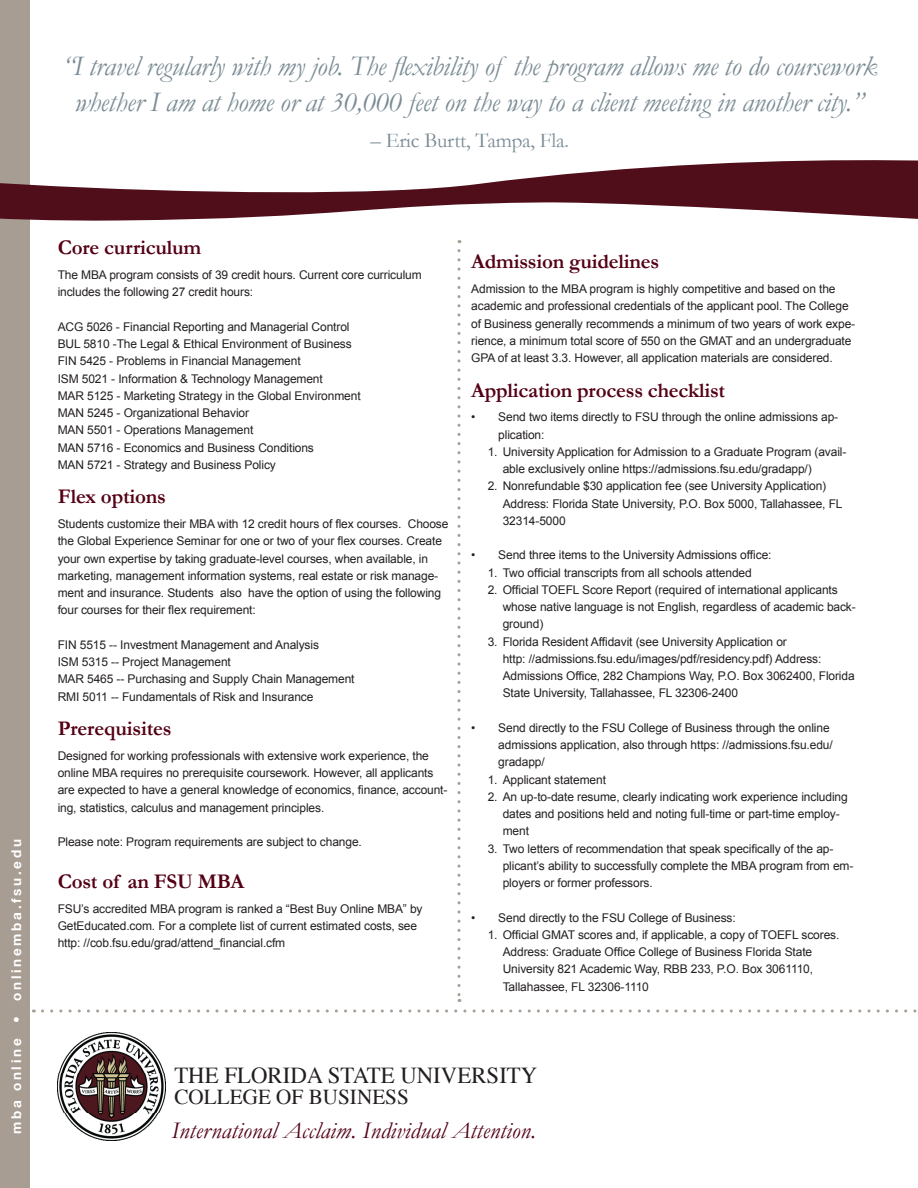
<style>
.page{position:relative;width:918px;height:1188px;background:#fff}
.page>*{position:absolute;margin:0;border:0;box-sizing:border-box;transform-origin:0 0}
.t1{font:italic 28.5px/36px "Garamond";letter-spacing:-.01em;color:#7b8c95;text-align:center}
.t2{font:italic 24px "Garamond";letter-spacing:.005em;color:#540115}
.t3{font:22.8px "Times";color:#231f20}
.t4{font:21.15px "Times";color:#231f20}
.t5{font:700 21px "Garamond";letter-spacing:-.01em;color:#540115}
.t6{font:21px "Garamond";letter-spacing:-.01em;color:#7b8c95}
.t7{font:700 13.5px "Helvetica Neue";letter-spacing:.2em;color:#fff}
.t8{font:12px/17.2px "Arial";letter-spacing:-.01em;color:#231f20}
</style>
<div class="page">
<div style="left:0;top:0;width:30px;height:1188px;background:#a79d93"></div>
<svg style="left:457px;top:251px;width:3px;height:751px"></svg>
<svg style="left:42px;top:1010px;width:875px;height:2px"></svg>
<svg style="left:0;top:160px;width:918px;height:61px;fill:#4f0e1a"></svg>
<img style="left:58px;top:1033px;width:108px;height:108px">
<p class="t7" style="left:8px;top:1134px;width:296px;rotate:-90deg">mba online • onlinemba.fsu.edu</p>
<p class="t1" style="left:62px;top:47px;width:817px">“I travel regularly with my job. The flexibility of the program allows me to do coursework whether I am at home or at 30,000 feet on the way to a client meeting in another city.”</p>
<p class="t6" style="left:371px;top:128px;width:200px">– Eric Burtt, Tampa, Fla.</p>
<p class="t5" style="left:58px;top:235px;width:145px">Core curriculum</p>
<p class="t8" style="left:58px;top:267px;width:366px">The MBA program consists of 39 credit hours. Current core curriculum includes the following 27 credit hours:</p>
<p class="t8" style="left:58px;top:318px;width:293px">ACG 5026 - Financial Reporting and Managerial Control</p>
<p class="t8" style="left:58px;top:336px;width:296px">BUL 5810 -The Legal &amp; Ethical Environment of Business</p>
<p class="t8" style="left:58px;top:353px;width:245px">FIN 5425 - Problems in Financial Management</p>
<p class="t8" style="left:58px;top:370px;width:267px">ISM 5021 - Information &amp; Technology Management</p>
<p class="t8" style="left:58px;top:387px;width:305px">MAR 5125 - Marketing Strategy in the Global Environment</p>
<p class="t8" style="left:58px;top:405px;width:193px">MAN 5245 - Organizational Behavior</p>
<p class="t8" style="left:58px;top:422px;width:197px">MAN 5501 - Operations Management</p>
<p class="t8" style="left:58px;top:439px;width:258px">MAN 5716 - Economics and Business Conditions</p>
<p class="t8" style="left:58px;top:456px;width:220px">MAN 5721 - Strategy and Business Policy</p>
<p class="t5" style="left:58px;top:484px;width:110px">Flex options</p>
<p class="t8" style="left:58px;top:516px;width:392px">Students customize their MBA with 12 credit hours of flex courses. Choose the Global Experience Seminar for one or two of your flex courses. Create your own expertise by taking graduate-level courses, when available, in marketing, management information systems, real estate or risk manage&shy;ment and insurance. Students also have the option of using the following four courses for their flex requirement:</p>
<p class="t8" style="left:58px;top:636px;width:263px">FIN 5515 -- Investment Management and Analysis</p>
<p class="t8" style="left:58px;top:654px;width:175px">ISM 5315 -- Project Management</p>
<p class="t8" style="left:58px;top:671px;width:298px">MAR 5465 -- Purchasing and Supply Chain Management</p>
<p class="t8" style="left:58px;top:688px;width:257px">RMI 5011 -- Fundamentals of Risk and Insurance</p>
<p class="t5" style="left:58px;top:716px;width:115px">Prerequisites</p>
<p class="t8" style="left:58px;top:747px;width:391px">Designed for working professionals with extensive work experience, the online MBA requires no prerequisite coursework. However, all applicants are expected to have a general knowledge of economics, finance, account&shy;ing, statistics, calculus and management principles.</p>
<p class="t8" style="left:58px;top:834px;width:306px">Please note: Program requirements are subject to change.</p>
<p class="t5" style="left:58px;top:869px;width:188px">Cost of an FSU MBA</p>
<p class="t8" style="left:58px;top:900px;width:366px">FSU’s accredited MBA program is ranked a “Best Buy Online MBA” by<br>GetEducated.com. For a complete list of current estimated costs, see</p>
<p class="t8" style="left:58px;top:935px;width:229px">http: //cob.fsu.edu/grad/attend_financial.cfm</p>
<p class="t5" style="left:471px;top:249px;width:190px">Admission guidelines</p>
<p class="t8" style="left:471px;top:280px;width:385px">Admission to the MBA program is highly competitive and based on the academic and professional credentials of the applicant pool. The College of Business generally recommends a minimum of two years of work expe&shy;rience, a minimum total score of 550 on the GMAT and an undergraduate GPA of at least 3.3. However, all application materials are considered.</p>
<p class="t5" style="left:471px;top:377px;width:255px">Application process checklist</p>
<p class="t8" style="left:498px;top:409px;width:341px;text-indent:-27px">• Send two items directly to FSU through the online admissions ap&shy;plication:</p>
<p class="t8" style="left:503px;top:443px;width:345px;text-indent:-15px">1. University Application for Admission to a Graduate Program (avail&shy;able exclusively online https://admissions.fsu.edu/gradapp/)</p>
<p class="t8" style="left:503px;top:478px;width:341px;text-indent:-15px">2. Nonrefundable $30 application fee (see University Application)<br>Address: Florida State University, P.O. Box 5000, Tallahassee, FL<br>32314-5000</p>
<p class="t8" style="left:471px;top:547px;width:302px">• Send three items to the University Admissions office:</p>
<p class="t8" style="left:488px;top:564px;width:266px">1. Two official transcripts from all schools attended</p>
<p class="t8" style="left:503px;top:581px;width:355px;text-indent:-15px">2. Official TOEFL Score Report (required of international applicants whose native language is not English, regardless of academic back&shy;ground)</p>
<p class="t8" style="left:503px;top:633px;width:353px;text-indent:-15px">3. Florida Resident Affidavit (see University Application or<br>http: //admissions.fsu.edu/images/pdf/residency.pdf) Address:<br>Admissions Office, 282 Champions Way, P.O. Box 3062400, Florida State University, Tallahassee, FL 32306-2400</p>
<p class="t8" style="left:498px;top:719px;width:336px;text-indent:-27px">• Send directly to the FSU College of Business through the online admissions application, also through https: //admissions.fsu.edu/ gradapp/</p>
<p class="t8" style="left:488px;top:771px;width:120px">1. Applicant statement</p>
<p class="t8" style="left:503px;top:788px;width:347px;text-indent:-15px">2. An up-to-date resume, clearly indicating work experience including dates and positions held and noting full-time or part-time employ&shy;ment</p>
<p class="t8" style="left:503px;top:840px;width:352px;text-indent:-15px">3. Two letters of recommendation that speak specifically of the ap&shy;plicant’s ability to successfully complete the MBA program from em&shy;ployers or former professors.</p>
<p class="t8" style="left:471px;top:909px;width:266px">• Send directly to the FSU College of Business:</p>
<p class="t8" style="left:503px;top:926px;width:338px;text-indent:-15px">1. Official GMAT scores and, if applicable, a copy of TOEFL scores.<br>Address: Graduate Office College of Business Florida State<br>University 821 Academic Way, RBB 233, P.O. Box 3061110,</p>
<p class="t8" style="left:503px;top:978px;width:148px">Tallahassee, FL 32306-1110</p>
<p class="t3" style="left:174px;top:1054px;width:365px">THE FLORIDA STATE UNIVERSITY</p>
<p class="t4" style="left:174px;top:1077px;width:236px">COLLEGE OF BUSINESS</p>
<p class="t2" style="left:171px;top:1116px;width:366px">International Acclaim. Individual Attention.</p>
</div>
